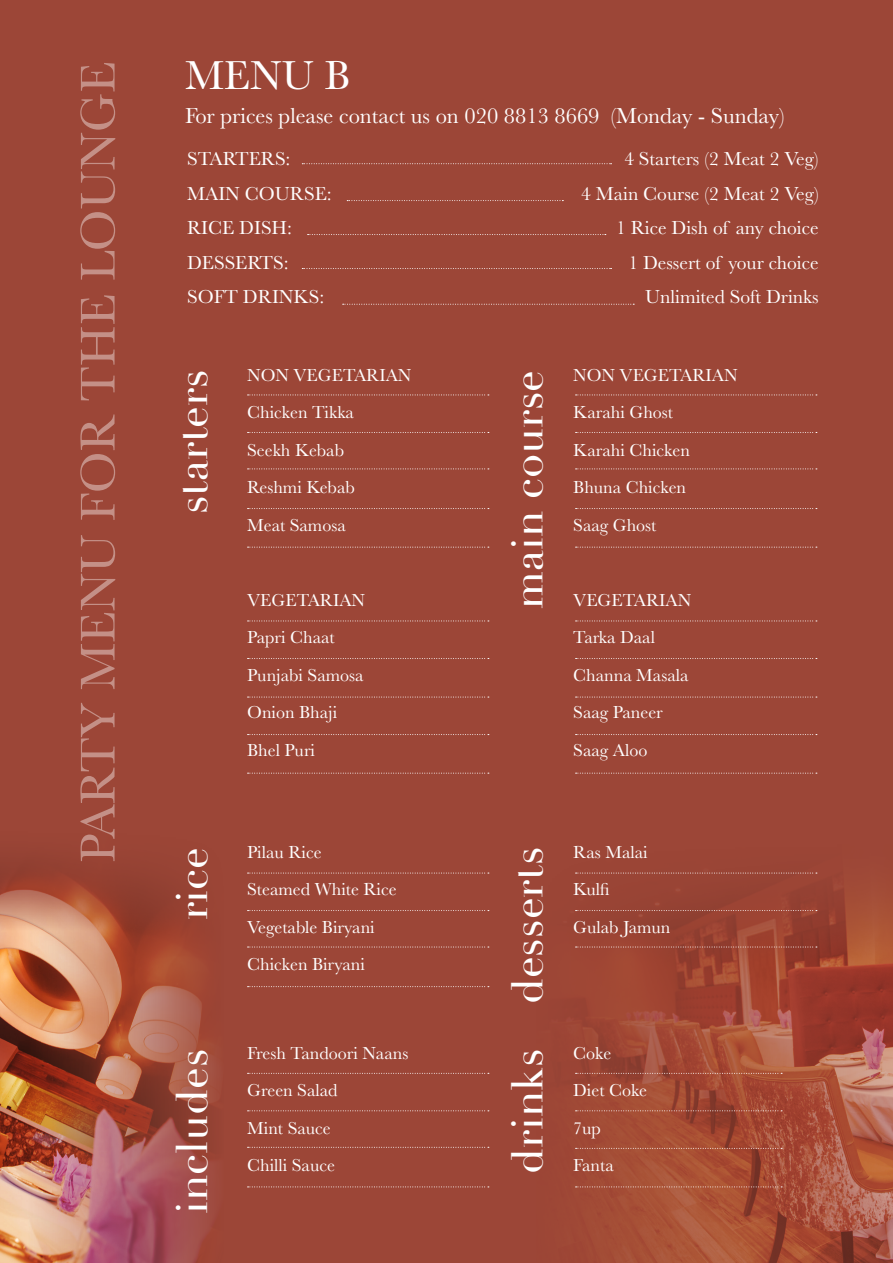
<style>
.page{position:relative;width:893px;height:1263px;background:#9c4637}
.page>*{position:absolute;margin:0;border:0;box-sizing:border-box;transform-origin:0 0}
.t1{font:50.85px "Baskerville";color:#c49087}
.t2{font:43.5px "Didot";color:#fff}
.t3{font:42px "Baskerville";color:#fff}
.t4{font:22.5px "Baskerville";color:#fff}
.t5{font:19.5px "Baskerville";color:#fff}
.t6{font:18px "Baskerville";color:#fff}
</style>
<div class="page">
<img style="left:0;top:861px;width:214px;height:402px">
<img style="left:575px;top:872px;width:318px;height:391px">
<svg style="left:248px;top:873px;width:241px;height:1px"></svg>
<svg style="left:248px;top:910px;width:241px;height:1px"></svg>
<svg style="left:248px;top:947px;width:241px;height:1px"></svg>
<svg style="left:248px;top:986px;width:241px;height:1px"></svg>
<svg style="left:248px;top:1073px;width:241px;height:1px"></svg>
<svg style="left:248px;top:1110px;width:241px;height:1px"></svg>
<svg style="left:248px;top:1147px;width:241px;height:1px"></svg>
<svg style="left:248px;top:1186px;width:241px;height:1px"></svg>
<svg style="left:576px;top:873px;width:241px;height:1px"></svg>
<svg style="left:576px;top:910px;width:241px;height:1px"></svg>
<svg style="left:576px;top:947px;width:241px;height:1px"></svg>
<svg style="left:576px;top:1073px;width:206px;height:1px"></svg>
<svg style="left:576px;top:1110px;width:206px;height:1px"></svg>
<svg style="left:576px;top:1148px;width:206px;height:1px"></svg>
<svg style="left:576px;top:1186px;width:206px;height:1px"></svg>
<svg style="left:248px;top:395px;width:241px;height:1px"></svg>
<svg style="left:248px;top:432px;width:241px;height:1px"></svg>
<svg style="left:248px;top:468px;width:241px;height:1px"></svg>
<svg style="left:248px;top:508px;width:241px;height:1px"></svg>
<svg style="left:248px;top:547px;width:241px;height:1px"></svg>
<svg style="left:576px;top:395px;width:241px;height:1px"></svg>
<svg style="left:576px;top:432px;width:241px;height:1px"></svg>
<svg style="left:576px;top:468px;width:241px;height:1px"></svg>
<svg style="left:576px;top:508px;width:241px;height:1px"></svg>
<svg style="left:576px;top:547px;width:241px;height:1px"></svg>
<svg style="left:248px;top:621px;width:241px;height:1px"></svg>
<svg style="left:248px;top:658px;width:241px;height:1px"></svg>
<svg style="left:248px;top:697px;width:241px;height:1px"></svg>
<svg style="left:248px;top:734px;width:241px;height:1px"></svg>
<svg style="left:248px;top:773px;width:241px;height:1px"></svg>
<svg style="left:576px;top:621px;width:241px;height:1px"></svg>
<svg style="left:576px;top:658px;width:241px;height:1px"></svg>
<svg style="left:576px;top:697px;width:241px;height:1px"></svg>
<svg style="left:576px;top:734px;width:241px;height:1px"></svg>
<svg style="left:576px;top:773px;width:241px;height:1px"></svg>
<svg style="left:302px;top:163px;width:309px;height:1px"></svg>
<svg style="left:347px;top:200px;width:216px;height:1px"></svg>
<svg style="left:308px;top:234px;width:298px;height:1px"></svg>
<svg style="left:302px;top:268px;width:309px;height:1px"></svg>
<svg style="left:343px;top:304px;width:291px;height:1px"></svg>
<p class="t1" style="left:66px;top:863px;width:803px;rotate:-90deg">PARTY MENU FOR THE LOUNGE</p>
<p class="t3" style="left:185px;top:48px;width:167px">MENU B</p>
<p class="t4" style="left:185px;top:102px;width:601px">For prices please contact us on 020 8813 8669 (Monday - Sunday)</p>
<p class="t5" style="left:187px;top:147px;width:105px">STARTERS:</p>
<p class="t5" style="left:624px;top:147px;width:196px">4 Starters (2 Meat 2 Veg)</p>
<p class="t5" style="left:187px;top:181px;width:146px">MAIN COURSE:</p>
<p class="t5" style="left:581px;top:181px;width:239px">4 Main Course (2 Meat 2 Veg)</p>
<p class="t5" style="left:187px;top:216px;width:107px">RICE DISH:</p>
<p class="t5" style="left:616px;top:216px;width:204px">1 Rice Dish of any choice</p>
<p class="t5" style="left:187px;top:250px;width:103px">DESSERTS:</p>
<p class="t5" style="left:628px;top:250px;width:192px">1 Dessert of your choice</p>
<p class="t5" style="left:187px;top:285px;width:139px">SOFT DRINKS:</p>
<p class="t5" style="left:645px;top:285px;width:175px">Unlimited Soft Drinks</p>
<p class="t2" style="left:166px;top:514px;width:146px;rotate:-90deg">starters</p>
<p class="t6" style="left:573px;top:363px;width:166px">NON VEGETARIAN</p>
<p class="t6" style="left:247px;top:363px;width:166px">NON VEGETARIAN</p>
<p class="t6" style="left:247px;top:401px;width:108px">Chicken Tikka</p>
<p class="t6" style="left:247px;top:438px;width:98px">Seekh Kebab</p>
<p class="t6" style="left:247px;top:476px;width:109px">Reshmi Kebab</p>
<p class="t6" style="left:247px;top:513px;width:100px">Meat Samosa</p>
<p class="t2" style="left:501px;top:609px;width:241px;rotate:-90deg">main course</p>
<p class="t6" style="left:573px;top:401px;width:101px">Karahi Ghost</p>
<p class="t6" style="left:573px;top:438px;width:118px">Karahi Chicken</p>
<p class="t6" style="left:573px;top:476px;width:114px">Bhuna Chicken</p>
<p class="t6" style="left:573px;top:513px;width:85px">Saag Ghost</p>
<p class="t6" style="left:247px;top:588px;width:119px">VEGETARIAN</p>
<p class="t6" style="left:247px;top:626px;width:89px">Papri Chaat</p>
<p class="t6" style="left:247px;top:663px;width:118px">Punjabi Samosa</p>
<p class="t6" style="left:247px;top:701px;width:91px">Onion Bhaji</p>
<p class="t6" style="left:247px;top:738px;width:69px">Bhel Puri</p>
<p class="t6" style="left:573px;top:588px;width:119px">VEGETARIAN</p>
<p class="t6" style="left:573px;top:626px;width:83px">Tarka Daal</p>
<p class="t6" style="left:573px;top:663px;width:117px">Channa Masala</p>
<p class="t6" style="left:573px;top:701px;width:91px">Saag Paneer</p>
<p class="t6" style="left:573px;top:738px;width:76px">Saag Aloo</p>
<p class="t6" style="left:247px;top:840px;width:76px">Pilau Rice</p>
<p class="t6" style="left:247px;top:878px;width:151px">Steamed White Rice</p>
<p class="t6" style="left:247px;top:915px;width:129px">Vegetable Biryani</p>
<p class="t6" style="left:247px;top:953px;width:119px">Chicken Biryani</p>
<p class="t2" style="left:166px;top:920px;width:75px;rotate:-90deg">rice</p>
<p class="t2" style="left:501px;top:1004px;width:159px;rotate:-90deg">desserts</p>
<p class="t6" style="left:247px;top:1041px;width:163px">Fresh Tandoori Naans</p>
<p class="t6" style="left:247px;top:1079px;width:92px">Green Salad</p>
<p class="t6" style="left:247px;top:1116px;width:85px">Mint Sauce</p>
<p class="t6" style="left:247px;top:1154px;width:89px">Chilli Sauce</p>
<p class="t2" style="left:166px;top:1214px;width:167px;rotate:-90deg">includes</p>
<p class="t2" style="left:501px;top:1174px;width:126px;rotate:-90deg">drinks</p>
<p class="t6" style="left:573px;top:840px;width:76px">Ras Malai</p>
<p class="t6" style="left:573px;top:878px;width:38px">Kulfi</p>
<p class="t6" style="left:573px;top:915px;width:99px">Gulab Jamun</p>
<p class="t6" style="left:573px;top:1041px;width:40px">Coke</p>
<p class="t6" style="left:573px;top:1079px;width:75px">Diet Coke</p>
<p class="t6" style="left:573px;top:1116px;width:29px">7up</p>
<p class="t6" style="left:573px;top:1154px;width:42px">Fanta</p>
</div>
